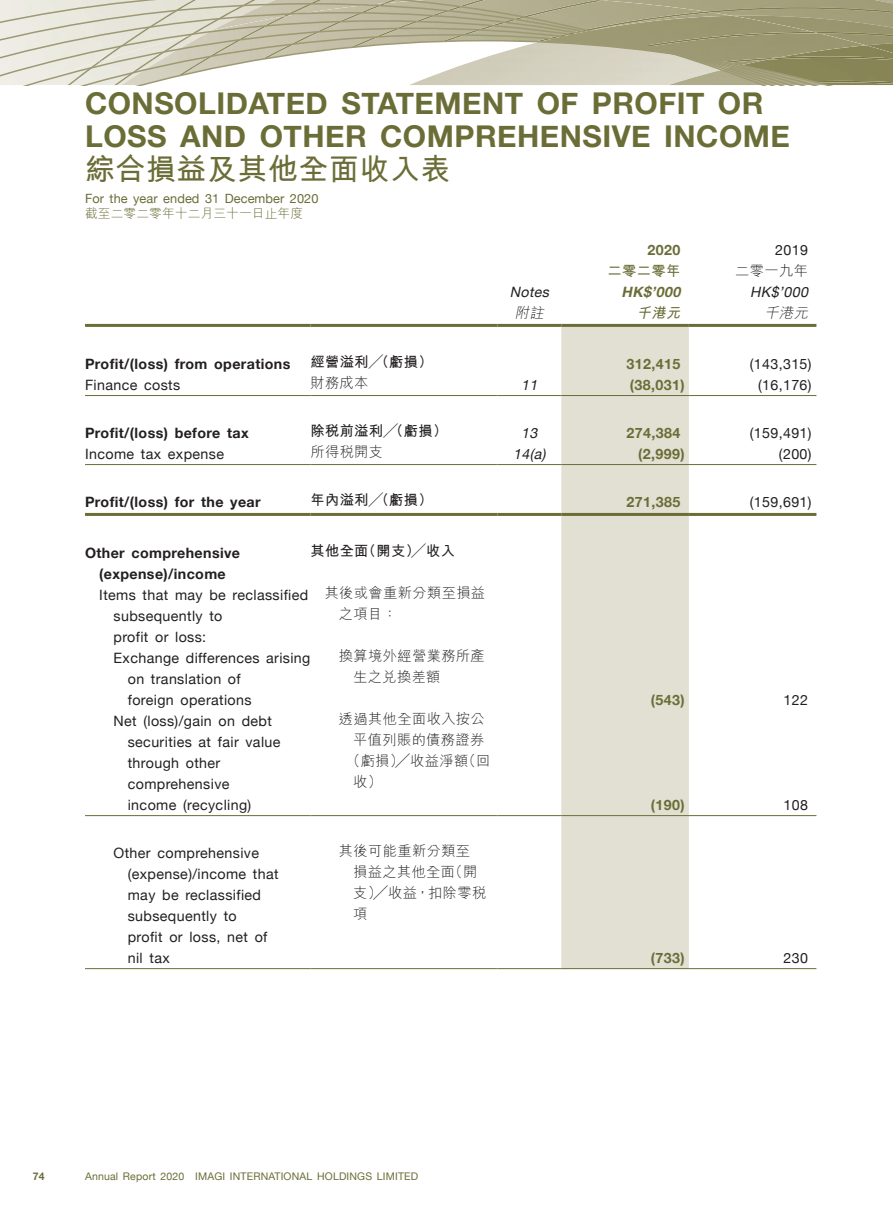
<style>
.page{position:relative;width:893px;height:1212px;background:#fff}
.page>*{position:absolute;margin:0;border:0;box-sizing:border-box;transform-origin:0 0}
.t1{font:700 30px/33px "Helvetica Neue";letter-spacing:.015em;color:#6b6d37}
.t2{font:30px "M Hei HK Bold E Ten B5 H";letter-spacing:.015em;color:#6b6d37}
.t3{font:14.25px/21px "Helvetica Neue";letter-spacing:.025em;color:#231f20}
.t4{font:14.25px/21px "M Hei HK Light E Ten B5 H";letter-spacing:.025em;color:#231f20}
.t5{font:700 14.25px/21px "Helvetica Neue";letter-spacing:.025em;color:#231f20;text-align:center}
.t6{font:700 14.25px "Helvetica Neue";letter-spacing:.025em;color:#6b6d37}
.t7{font:14.25px "M Hei HK Bold E Ten B5 H";letter-spacing:.025em;color:#231f20}
.t8{font:italic 14.25px "Helvetica Neue";color:#231f20}
.t9{font:italic 700 14.25px "Helvetica Neue";color:#6b6d37}
.t10{font:14.25px "M Hei HK Bold E Ten B5 H";letter-spacing:.025em;color:#6b6d37}
.t11{font:italic 14.25px "M Hei HK Light E Ten B5 H";color:#231f20}
.t12{font:italic 14.25px "M Hei HK Bold E Ten B5 H";color:#6b6d37}
.t13{font:12.75px "Helvetica Neue";letter-spacing:.005em;color:#6b6d37}
.t14{font:12.75px "M Hei HK Light E Ten B5 H";letter-spacing:.005em;color:#6b6d37}
.t15{font:10.5px "Helvetica Neue";letter-spacing:.015em;color:#6b6d37}
.t16{font:700 10.5px "Helvetica Neue";color:#6b6d37}
</style>
<div class="page">
<svg style="left:0;top:0;width:893px;height:85px;background:#c4c1aa"></svg>
<div style="left:561px;top:327px;width:128px;height:641px;background:#e2dfd3"></div>
<hr style="left:85px;top:324px;width:225px;height:3px;background:#6b6d37">
<hr style="left:310px;top:324px;width:187px;height:3px;background:#6b6d37">
<hr style="left:497px;top:324px;width:64px;height:3px;background:#6b6d37">
<hr style="left:561px;top:324px;width:128px;height:3px;background:#6b6d37">
<hr style="left:689px;top:324px;width:127px;height:3px;background:#6b6d37">
<hr style="left:85px;top:395px;width:225px;height:1px;background:#6b6d37">
<hr style="left:310px;top:395px;width:187px;height:1px;background:#6b6d37">
<hr style="left:497px;top:395px;width:64px;height:1px;background:#6b6d37">
<hr style="left:561px;top:395px;width:128px;height:1px;background:#6b6d37">
<hr style="left:689px;top:395px;width:127px;height:1px;background:#6b6d37">
<hr style="left:85px;top:464px;width:225px;height:1px;background:#6b6d37">
<hr style="left:310px;top:464px;width:187px;height:1px;background:#6b6d37">
<hr style="left:497px;top:464px;width:64px;height:1px;background:#6b6d37">
<hr style="left:561px;top:464px;width:128px;height:1px;background:#6b6d37">
<hr style="left:689px;top:464px;width:127px;height:1px;background:#6b6d37">
<hr style="left:85px;top:513px;width:225px;height:3px;background:#6b6d37">
<hr style="left:310px;top:513px;width:187px;height:3px;background:#6b6d37">
<hr style="left:497px;top:513px;width:64px;height:3px;background:#6b6d37">
<hr style="left:561px;top:513px;width:128px;height:3px;background:#6b6d37">
<hr style="left:689px;top:513px;width:127px;height:3px;background:#6b6d37">
<hr style="left:85px;top:815px;width:225px;height:1px;background:#6b6d37">
<hr style="left:310px;top:815px;width:187px;height:1px;background:#6b6d37">
<hr style="left:497px;top:815px;width:64px;height:1px;background:#6b6d37">
<hr style="left:561px;top:815px;width:128px;height:1px;background:#6b6d37">
<hr style="left:689px;top:815px;width:127px;height:1px;background:#6b6d37">
<hr style="left:85px;top:968px;width:225px;height:1px;background:#6b6d37">
<hr style="left:310px;top:968px;width:187px;height:1px;background:#6b6d37">
<hr style="left:497px;top:968px;width:64px;height:1px;background:#6b6d37">
<hr style="left:561px;top:968px;width:128px;height:1px;background:#6b6d37">
<hr style="left:689px;top:968px;width:127px;height:1px;background:#6b6d37">
<h1 class="t1" style="left:85px;top:86px;width:706px">CONSOLIDATED STATEMENT OF PROFIT OR<br>LOSS AND OTHER COMPREHENSIVE INCOME</h1>
<h1 class="t2" style="left:85px;top:157px;width:367px">綜合損益及其他全面收入表</h1>
<p class="t13" style="left:85px;top:191px;width:235px">For the year ended 31 December 2020</p>
<p class="t14" style="left:85px;top:209px;width:220px">截至二零二零年十二月三十一日止年度</p>
<p class="t6" style="left:647px;top:241px;width:34px">2020</p>
<p class="t3" style="left:775px;top:239px;width:34px">2019</p>
<p class="t10" style="left:608px;top:265px;width:74px">二零二零年</p>
<p class="t4" style="left:735px;top:262px;width:74px">二零一九年</p>
<p class="t8" style="left:510px;top:283px;width:44px">Notes</p>
<p class="t9" style="left:622px;top:283px;width:64px">HK$’000</p>
<p class="t8" style="left:750px;top:283px;width:62px">HK$’000</p>
<p class="t11" style="left:515px;top:307px;width:33px">附註</p>
<p class="t12" style="left:637px;top:307px;width:48px">千港元</p>
<p class="t11" style="left:764px;top:307px;width:47px">千港元</p>
<p class="t5" style="left:85px;top:353px;width:207px">Profit/(loss) from operations</p>
<p class="t7" style="left:310px;top:356px;width:124px">經營溢利╱（虧損）</p>
<p class="t6" style="left:627px;top:355px;width:55px">312,415</p>
<p class="t3" style="left:750px;top:353px;width:63px">(143,315)</p>
<p class="t3" style="left:85px;top:374px;width:97px">Finance costs</p>
<p class="t4" style="left:310px;top:374px;width:60px">財務成本</p>
<p class="t8" style="left:521px;top:376px;width:21px">11</p>
<p class="t6" style="left:630px;top:376px;width:56px">(38,031)</p>
<p class="t3" style="left:758px;top:374px;width:55px">(16,176)</p>
<p class="t5" style="left:85px;top:422px;width:165px">Profit/(loss) before tax</p>
<p class="t7" style="left:310px;top:425px;width:139px">除稅前溢利╱（虧損）</p>
<p class="t8" style="left:521px;top:424px;width:21px">13</p>
<p class="t6" style="left:627px;top:424px;width:55px">274,384</p>
<p class="t3" style="left:750px;top:422px;width:63px">(159,491)</p>
<p class="t3" style="left:85px;top:443px;width:140px">Income tax expense</p>
<p class="t4" style="left:310px;top:443px;width:74px">所得稅開支</p>
<p class="t8" style="left:513px;top:445px;width:34px">14(a)</p>
<p class="t6" style="left:638px;top:445px;width:48px">(2,999)</p>
<p class="t3" style="left:779px;top:443px;width:34px">(200)</p>
<p class="t5" style="left:85px;top:491px;width:177px">Profit/(loss) for the year</p>
<p class="t7" style="left:310px;top:494px;width:124px">年內溢利╱（虧損）</p>
<p class="t6" style="left:627px;top:493px;width:55px">271,385</p>
<p class="t3" style="left:750px;top:491px;width:63px">(159,691)</p>
<p class="t5" style="left:85px;top:542px;width:157px">Other comprehensive (expense)/income</p>
<p class="t7" style="left:310px;top:545px;width:146px">其他全面（開支）╱收入</p>
<p class="t3" style="left:114px;top:584px;width:196px;text-indent:-14px">Items that may be reclassified subsequently to<br>profit or loss:</p>
<p class="t4" style="left:339px;top:584px;width:148px;text-indent:-14px">其後或會重新分類至損益之項目：</p>
<p class="t3" style="left:128px;top:647px;width:184px;text-indent:-14px">Exchange differences arising on translation of<br>foreign operations</p>
<p class="t4" style="left:353px;top:647px;width:133px;text-indent:-14px">換算境外經營業務所產生之兌換差額</p>
<p class="t6" style="left:651px;top:691px;width:35px">(543)</p>
<p class="t3" style="left:783px;top:689px;width:26px">122</p>
<p class="t3" style="left:128px;top:710px;width:154px;text-indent:-14px">Net (loss)/gain on debt securities at fair value through other comprehensive income (recycling)</p>
<p class="t4" style="left:339px;top:710px;width:147px">透過其他全面收入按公</p>
<p class="t4" style="left:353px;top:731px;width:133px">平值列賬的債務證券</p>
<p class="t4" style="left:346px;top:752px;width:146px">（虧損）╱收益淨額（回</p>
<p class="t4" style="left:353px;top:773px;width:30px">收）</p>
<p class="t3" style="left:128px;top:842px;width:152px;text-indent:-14px">Other comprehensive (expense)/income that may be reclassified subsequently to<br>profit or loss, net of nil tax</p>
<p class="t4" style="left:353px;top:842px;width:135px;text-indent:-14px">其後可能重新分類至損益之其他全面（開支）╱收益，扣除零稅項</p>
<p class="t6" style="left:651px;top:796px;width:35px">(190)</p>
<p class="t3" style="left:783px;top:794px;width:26px">108</p>
<p class="t6" style="left:651px;top:949px;width:35px">(733)</p>
<p class="t3" style="left:783px;top:947px;width:26px">230</p>
<p class="t16" style="left:33px;top:1169px;width:13px">74</p>
<p class="t15" style="left:85px;top:1169px;width:335px">Annual Report 2020 IMAGI INTERNATIONAL HOLDINGS LIMITED</p>
</div>
